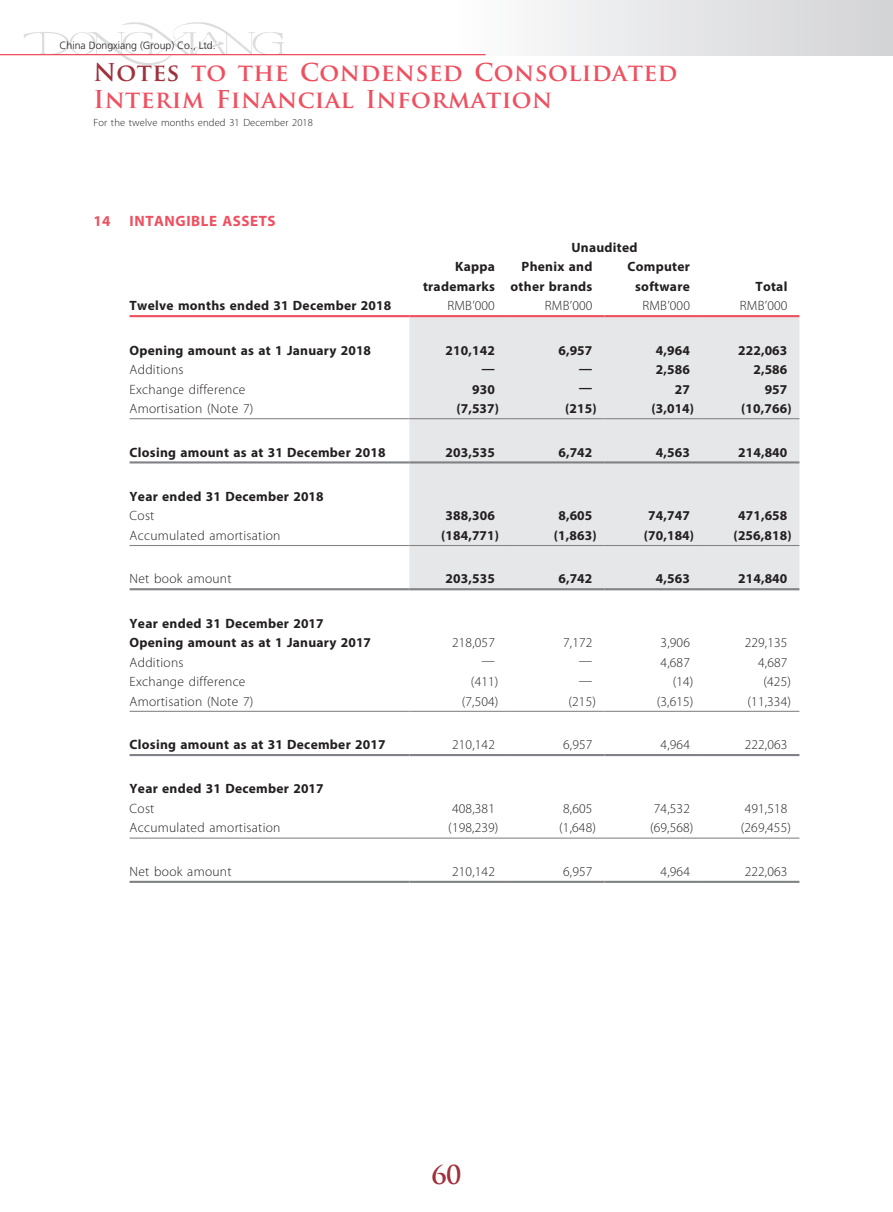
<style>
.page{position:relative;width:893px;height:1212px;background:#fff}
.page>*{position:absolute;margin:0;border:0;box-sizing:border-box;transform-origin:0 0}
.t1{font:700 25.5px "Trajan Pro";color:#9f303c}
.t2{font:700 24px/27px "Trajan Pro";letter-spacing:.015em;color:#ef5060}
.t3{font:700 15px "Myriad Pro";letter-spacing:.04em;color:#ef5060}
.t4{font:700 13.5px/19.5px "Myriad Pro";letter-spacing:.02em;color:#231f20;text-align:right}
.t5{font:300 13.5px "Myriad Pro";letter-spacing:.02em;color:#231f20}
.t6{font:300 10.5px "Myriad Pro";letter-spacing:.01em;color:#231f20}
.t7{font:300 10.5px "Frutiger LT Std";color:#231f20}
.s1{color:#9f303c}
</style>
<div class="page">
<div style="left:455px;top:0;width:438px;height:55px;background:linear-gradient(to right,#fdfdfd,#d2d3d5)"></div>
<svg style="left:24px;top:22px;width:260px;height:44px"></svg>
<hr style="left:0;top:54px;width:486px;height:1px;background:#ef5060">
<svg style="left:409px;top:317px;width:390px;height:271px;background:#e6e7e9"></svg>
<hr style="left:130px;top:315px;width:279px;height:2px;background:#ef5060">
<hr style="left:409px;top:315px;width:98px;height:2px;background:#ef5060">
<hr style="left:507px;top:315px;width:97px;height:2px;background:#ef5060">
<hr style="left:604px;top:315px;width:98px;height:2px;background:#ef5060">
<hr style="left:702px;top:315px;width:97px;height:2px;background:#ef5060">
<hr style="left:130px;top:418px;width:279px;height:1px;background:#808285">
<hr style="left:409px;top:418px;width:98px;height:1px;background:#808285">
<hr style="left:507px;top:418px;width:97px;height:1px;background:#808285">
<hr style="left:604px;top:418px;width:98px;height:1px;background:#808285">
<hr style="left:702px;top:418px;width:97px;height:1px;background:#808285">
<hr style="left:130px;top:461px;width:279px;height:2px;background:#808285">
<hr style="left:409px;top:461px;width:98px;height:2px;background:#808285">
<hr style="left:507px;top:461px;width:97px;height:2px;background:#808285">
<hr style="left:604px;top:461px;width:98px;height:2px;background:#808285">
<hr style="left:702px;top:461px;width:97px;height:2px;background:#808285">
<hr style="left:130px;top:545px;width:279px;height:1px;background:#808285">
<hr style="left:409px;top:545px;width:98px;height:1px;background:#808285">
<hr style="left:507px;top:545px;width:97px;height:1px;background:#808285">
<hr style="left:604px;top:545px;width:98px;height:1px;background:#808285">
<hr style="left:702px;top:545px;width:97px;height:1px;background:#808285">
<hr style="left:130px;top:588px;width:279px;height:2px;background:#808285">
<hr style="left:409px;top:588px;width:98px;height:2px;background:#808285">
<hr style="left:507px;top:588px;width:97px;height:2px;background:#808285">
<hr style="left:604px;top:588px;width:98px;height:2px;background:#808285">
<hr style="left:702px;top:588px;width:97px;height:2px;background:#808285">
<hr style="left:130px;top:711px;width:279px;height:1px;background:#808285">
<hr style="left:409px;top:711px;width:98px;height:1px;background:#808285">
<hr style="left:507px;top:711px;width:97px;height:1px;background:#808285">
<hr style="left:604px;top:711px;width:98px;height:1px;background:#808285">
<hr style="left:702px;top:711px;width:97px;height:1px;background:#808285">
<hr style="left:130px;top:754px;width:279px;height:2px;background:#808285">
<hr style="left:409px;top:754px;width:98px;height:2px;background:#808285">
<hr style="left:507px;top:754px;width:97px;height:2px;background:#808285">
<hr style="left:604px;top:754px;width:98px;height:2px;background:#808285">
<hr style="left:702px;top:754px;width:97px;height:2px;background:#808285">
<hr style="left:130px;top:837px;width:279px;height:2px;background:#808285">
<hr style="left:409px;top:837px;width:98px;height:2px;background:#808285">
<hr style="left:507px;top:837px;width:97px;height:2px;background:#808285">
<hr style="left:604px;top:837px;width:98px;height:2px;background:#808285">
<hr style="left:702px;top:837px;width:97px;height:2px;background:#808285">
<hr style="left:130px;top:881px;width:279px;height:2px;background:#808285">
<hr style="left:409px;top:881px;width:98px;height:2px;background:#808285">
<hr style="left:507px;top:881px;width:97px;height:2px;background:#808285">
<hr style="left:604px;top:881px;width:98px;height:2px;background:#808285">
<hr style="left:702px;top:881px;width:97px;height:2px;background:#808285">
<p class="t7" style="left:60px;top:39px;width:158px">China Dongxiang (Group) Co., Ltd.</p>
<h2 class="t2" style="left:94px;top:59px;width:585px"><span class="s1">Notes</span> to the Condensed Consolidated<br>Interim Financial Information</h2>
<p class="t6" style="left:94px;top:117px;width:221px">For the twelve months ended 31 December 2018</p>
<p class="t3" style="left:94px;top:211px;width:18px">14</p>
<p class="t3" style="left:130px;top:211px;width:148px">INTANGIBLE ASSETS</p>
<p class="t4" style="left:571px;top:237px;width:68px">Unaudited</p>
<p class="t4" style="left:423px;top:256px;width:73px">Kappa trademarks</p>
<p class="t4" style="left:511px;top:256px;width:83px">Phenix and other brands</p>
<p class="t4" style="left:627px;top:256px;width:64px;text-align:center">Computer software</p>
<p class="t4" style="left:755px;top:276px;width:34px">Total</p>
<p class="t4" style="left:130px;top:295px;width:263px">Twelve months ended 31 December 2018</p>
<p class="t5" style="left:447px;top:298px;width:49px">RMB’000</p>
<p class="t5" style="left:545px;top:298px;width:49px">RMB’000</p>
<p class="t5" style="left:642px;top:298px;width:49px">RMB’000</p>
<p class="t5" style="left:740px;top:298px;width:49px">RMB’000</p>
<p class="t4" style="left:130px;top:340px;width:243px">Opening amount as at 1 January 2018</p>
<p class="t4" style="left:446px;top:340px;width:51px">210,142</p>
<p class="t4" style="left:558px;top:340px;width:36px">6,957</p>
<p class="t4" style="left:656px;top:340px;width:36px">4,964</p>
<p class="t4" style="left:738px;top:340px;width:51px">222,063</p>
<p class="t5" style="left:130px;top:362px;width:56px">Additions</p>
<p class="t4" style="left:481px;top:358px;width:15px">—</p>
<p class="t4" style="left:579px;top:358px;width:15px">—</p>
<p class="t4" style="left:656px;top:359px;width:36px">2,586</p>
<p class="t4" style="left:753px;top:359px;width:36px">2,586</p>
<p class="t5" style="left:130px;top:382px;width:117px">Exchange difference</p>
<p class="t4" style="left:472px;top:379px;width:24px">930</p>
<p class="t4" style="left:579px;top:377px;width:15px">—</p>
<p class="t4" style="left:675px;top:379px;width:17px">27</p>
<p class="t4" style="left:765px;top:379px;width:24px">957</p>
<p class="t5" style="left:130px;top:401px;width:125px">Amortisation (Note 7)</p>
<p class="t4" style="left:456px;top:398px;width:44px">(7,537)</p>
<p class="t4" style="left:565px;top:398px;width:33px">(215)</p>
<p class="t4" style="left:651px;top:398px;width:44px">(3,014)</p>
<p class="t4" style="left:741px;top:398px;width:52px">(10,766)</p>
<p class="t4" style="left:130px;top:442px;width:257px">Closing amount as at 31 December 2018</p>
<p class="t4" style="left:446px;top:442px;width:51px">203,535</p>
<p class="t4" style="left:558px;top:442px;width:36px">6,742</p>
<p class="t4" style="left:656px;top:442px;width:36px">4,563</p>
<p class="t4" style="left:738px;top:442px;width:51px">214,840</p>
<p class="t4" style="left:130px;top:486px;width:196px">Year ended 31 December 2018</p>
<p class="t5" style="left:130px;top:508px;width:26px">Cost</p>
<p class="t4" style="left:446px;top:505px;width:51px">388,306</p>
<p class="t4" style="left:558px;top:505px;width:36px">8,605</p>
<p class="t4" style="left:648px;top:505px;width:43px">74,747</p>
<p class="t4" style="left:738px;top:505px;width:51px">471,658</p>
<p class="t5" style="left:130px;top:528px;width:152px">Accumulated amortisation</p>
<p class="t4" style="left:441px;top:525px;width:60px">(184,771)</p>
<p class="t4" style="left:554px;top:525px;width:44px">(1,863)</p>
<p class="t4" style="left:644px;top:525px;width:52px">(70,184)</p>
<p class="t4" style="left:734px;top:525px;width:60px">(256,818)</p>
<p class="t5" style="left:130px;top:571px;width:104px">Net book amount</p>
<p class="t4" style="left:446px;top:569px;width:51px">203,535</p>
<p class="t4" style="left:558px;top:569px;width:36px">6,742</p>
<p class="t4" style="left:656px;top:569px;width:36px">4,563</p>
<p class="t4" style="left:738px;top:569px;width:51px">214,840</p>
<p class="t4" style="left:130px;top:613px;width:243px;text-align:left">Year ended 31 December 2017<br>Opening amount as at 1 January 2017</p>
<p class="t5" style="left:452px;top:635px;width:44px">218,057</p>
<p class="t5" style="left:563px;top:635px;width:31px">7,172</p>
<p class="t5" style="left:661px;top:635px;width:31px">3,906</p>
<p class="t5" style="left:745px;top:635px;width:44px">229,135</p>
<p class="t5" style="left:130px;top:655px;width:56px">Additions</p>
<p class="t5" style="left:481px;top:653px;width:15px">—</p>
<p class="t5" style="left:579px;top:653px;width:15px">—</p>
<p class="t5" style="left:661px;top:655px;width:31px">4,687</p>
<p class="t5" style="left:758px;top:655px;width:31px">4,687</p>
<p class="t5" style="left:130px;top:674px;width:117px">Exchange difference</p>
<p class="t5" style="left:471px;top:674px;width:29px">(411)</p>
<p class="t5" style="left:579px;top:673px;width:15px">—</p>
<p class="t5" style="left:673px;top:674px;width:22px">(14)</p>
<p class="t5" style="left:763px;top:674px;width:29px">(425)</p>
<p class="t5" style="left:130px;top:694px;width:125px">Amortisation (Note 7)</p>
<p class="t5" style="left:462px;top:694px;width:38px">(7,504)</p>
<p class="t5" style="left:568px;top:694px;width:29px">(215)</p>
<p class="t5" style="left:657px;top:694px;width:38px">(3,615)</p>
<p class="t5" style="left:747px;top:694px;width:45px">(11,334)</p>
<p class="t4" style="left:130px;top:734px;width:257px">Closing amount as at 31 December 2017</p>
<p class="t5" style="left:452px;top:737px;width:44px">210,142</p>
<p class="t5" style="left:563px;top:737px;width:31px">6,957</p>
<p class="t5" style="left:661px;top:737px;width:31px">4,964</p>
<p class="t5" style="left:745px;top:737px;width:44px">222,063</p>
<p class="t4" style="left:130px;top:779px;width:196px">Year ended 31 December 2017</p>
<p class="t5" style="left:130px;top:801px;width:26px">Cost</p>
<p class="t5" style="left:452px;top:801px;width:44px">408,381</p>
<p class="t5" style="left:563px;top:801px;width:31px">8,605</p>
<p class="t5" style="left:654px;top:801px;width:38px">74,532</p>
<p class="t5" style="left:745px;top:801px;width:44px">491,518</p>
<p class="t5" style="left:130px;top:820px;width:152px">Accumulated amortisation</p>
<p class="t5" style="left:448px;top:820px;width:52px">(198,239)</p>
<p class="t5" style="left:559px;top:820px;width:38px">(1,648)</p>
<p class="t5" style="left:650px;top:820px;width:45px">(69,568)</p>
<p class="t5" style="left:741px;top:820px;width:52px">(269,455)</p>
<p class="t5" style="left:130px;top:864px;width:104px">Net book amount</p>
<p class="t5" style="left:452px;top:864px;width:44px">210,142</p>
<p class="t5" style="left:563px;top:864px;width:31px">6,957</p>
<p class="t5" style="left:661px;top:864px;width:31px">4,964</p>
<p class="t5" style="left:745px;top:864px;width:44px">222,063</p>
<h1 class="t1" style="left:432px;top:1159px;width:31px">60</h1>
</div>
